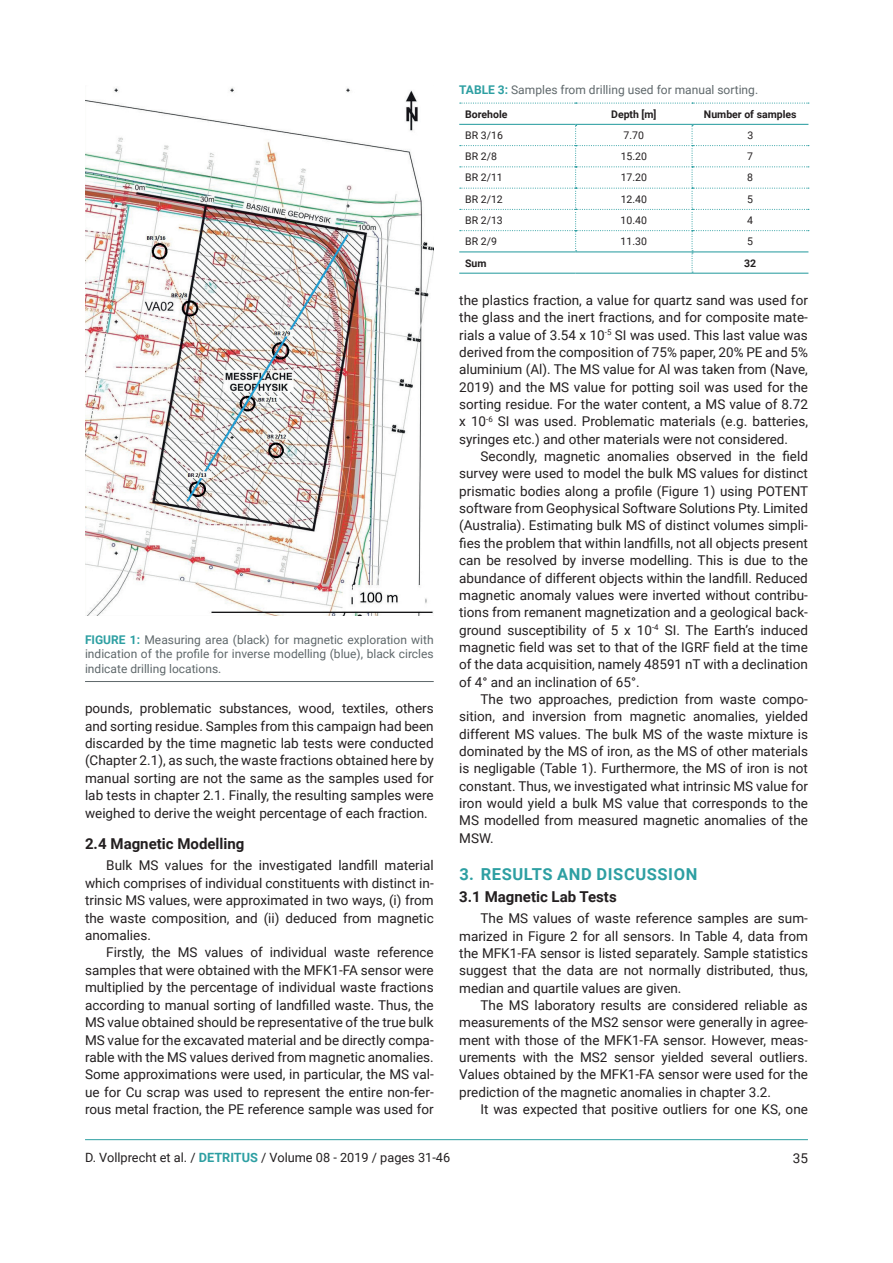
<style>
.page{position:relative;width:893px;height:1263px;background:#fff}
.page>*{position:absolute;margin:0;border:0;box-sizing:border-box;transform-origin:0 0}
.t1{font:700 16.5px "Roboto";letter-spacing:.035em;color:#2d9fa2}
.t2{font:700 15px "Roboto";color:#231f20}
.t3{font:13.5px/17.4px "Roboto";color:#231f20;text-align:justify}
.t4{font:12.75px "Roboto";color:#231f20}
.t5{font:12px/14.4px "Roboto";color:#5f686b;text-align:justify}
.t6{font:10.5px "Roboto";color:#231f20}
.t7{font:700 10.5px "Roboto";color:#231f20}
.s1{font-weight:700;color:#2d9fa2}
</style>
<div class="page">
<hr style="left:85px;top:1139px;width:723px;height:1px;background:#2d9fa2">
<img style="left:85px;top:87px;width:349px;height:528px">
<hr style="left:85px;top:681px;width:349px;height:1px;background:#5f686b">
<svg style="left:460px;top:103px;width:349px;height:1px"></svg>
<svg style="left:460px;top:125px;width:349px;height:148px"></svg>
<hr style="left:459px;top:124px;width:117px;height:1px;background:#2d9fa2">
<hr style="left:576px;top:124px;width:116px;height:1px;background:#2d9fa2">
<hr style="left:692px;top:124px;width:116px;height:1px;background:#2d9fa2">
<hr style="left:459px;top:251px;width:117px;height:1px;background:#2d9fa2">
<hr style="left:576px;top:251px;width:116px;height:1px;background:#2d9fa2">
<hr style="left:692px;top:251px;width:116px;height:1px;background:#2d9fa2">
<hr style="left:459px;top:273px;width:117px;height:1px;background:#2d9fa2">
<hr style="left:576px;top:273px;width:116px;height:1px;background:#2d9fa2">
<hr style="left:692px;top:273px;width:116px;height:1px;background:#2d9fa2">
<p class="t5" style="left:85px;top:632px;width:350px"><span class="s1">FIGURE 1:</span> Measuring area (black) for magnetic exploration with indication of the profile for inverse modelling (blue), black circles indicate drilling locations.</p>
<p class="t3" style="left:85px;top:699px;width:350px">pounds, problematic substances, wood, textiles, others and sorting residue. Samples from this campaign had been discarded by the time magnetic lab tests were conducted (Chapter 2.1), as such, the waste fractions obtained here by manual sorting are not the same as the samples used for lab tests in chapter 2.1. Finally, the resulting samples were weighed to derive the weight percentage of each fraction.</p>
<p class="t2" style="left:85px;top:833px;width:161px">2.4 Magnetic Modelling</p>
<p class="t3" style="left:85px;top:856px;width:350px;text-indent:21px">Bulk MS values for the investigated landfill material which comprises of individual constituents with distinct in&shy;trinsic MS values, were approximated in two ways, (i) from the waste composition, and (ii) deduced from magnetic anomalies.</p>
<p class="t3" style="left:85px;top:943px;width:350px;text-indent:21px">Firstly, the MS values of individual waste reference samples that were obtained with the MFK1-FA sensor were multiplied by the percentage of individual waste fractions according to manual sorting of landfilled waste. Thus, the MS value obtained should be representative of the true bulk MS value for the excavated material and be directly compa&shy;rable with the MS values derived from magnetic anomalies.<br>Some approximations were used, in particular, the MS val&shy;ue for Cu scrap was used to represent the entire non-fer&shy;rous metal fraction, the PE reference sample was used for</p>
<p class="t5" style="left:459px;top:82px;width:300px"><span class="s1">TABLE 3:</span> Samples from drilling used for manual sorting.</p>
<p class="t7" style="left:465px;top:107px;width:44px">Borehole</p>
<p class="t7" style="left:611px;top:107px;width:47px">Depth [m]</p>
<p class="t7" style="left:704px;top:107px;width:94px">Number of samples</p>
<p class="t6" style="left:465px;top:128px;width:39px">BR 3/16</p>
<p class="t6" style="left:624px;top:128px;width:22px">7.70</p>
<p class="t6" style="left:747px;top:128px;width:7px">3</p>
<p class="t6" style="left:465px;top:149px;width:33px">BR 2/8</p>
<p class="t6" style="left:621px;top:149px;width:28px">15.20</p>
<p class="t6" style="left:747px;top:149px;width:7px">7</p>
<p class="t6" style="left:465px;top:170px;width:39px">BR 2/11</p>
<p class="t6" style="left:621px;top:170px;width:28px">17.20</p>
<p class="t6" style="left:747px;top:170px;width:7px">8</p>
<p class="t6" style="left:465px;top:192px;width:39px">BR 2/12</p>
<p class="t6" style="left:621px;top:192px;width:28px">12.40</p>
<p class="t6" style="left:747px;top:192px;width:7px">5</p>
<p class="t6" style="left:465px;top:213px;width:39px">BR 2/13</p>
<p class="t6" style="left:621px;top:213px;width:28px">10.40</p>
<p class="t6" style="left:747px;top:213px;width:7px">4</p>
<p class="t6" style="left:465px;top:234px;width:33px">BR 2/9</p>
<p class="t6" style="left:621px;top:234px;width:28px">11.30</p>
<p class="t6" style="left:747px;top:234px;width:7px">5</p>
<p class="t7" style="left:465px;top:255px;width:23px">Sum</p>
<p class="t7" style="left:744px;top:255px;width:14px">32</p>
<p class="t3" style="left:459px;top:291px;width:350px">the plastics fraction, a value for quartz sand was used for the glass and the inert fractions, and for composite mate&shy;rials a value of 3.54 x 10<sup>-5</sup> SI was used. This last value was derived from the composition of 75% paper, 20% PE and 5% aluminium (Al). The MS value for Al was taken from (Nave, 2019) and the MS value for potting soil was used for the sorting residue. For the water content, a MS value of 8.72 x 10<sup>-6</sup> SI was used. Problematic materials (e.g. batteries, syringes etc.) and other materials were not considered.</p>
<p class="t3" style="left:459px;top:447px;width:350px;text-indent:21px">Secondly, magnetic anomalies observed in the field survey were used to model the bulk MS values for distinct prismatic bodies along a profile (Figure 1) using POTENT software from Geophysical Software Solutions Pty. Limited (Australia). Estimating bulk MS of distinct volumes simpli&shy;fies the problem that within landfills, not all objects present can be resolved by inverse modelling. This is due to the abundance of different objects within the landfill. Reduced magnetic anomaly values were inverted without contribu&shy;tions from remanent magnetization and a geological back&shy;ground susceptibility of 5 x 10<sup>-4</sup> SI. The Earth’s induced magnetic field was set to that of the IGRF field at the time of the data acquisition, namely 48591 nT with a declination of 4° and an inclination of 65°.</p>
<p class="t3" style="left:459px;top:690px;width:350px;text-indent:21px">The two approaches, prediction from waste compo&shy;sition, and inversion from magnetic anomalies, yielded different MS values. The bulk MS of the waste mixture is dominated by the MS of iron, as the MS of other materials is negligable (Table 1). Furthermore, the MS of iron is not constant. Thus, we investigated what intrinsic MS value for iron would yield a bulk MS value that corresponds to the MS modelled from measured magnetic anomalies of the MSW.</p>
<p class="t1" style="left:460px;top:862px;width:239px">3. RESULTS AND DISCUSSION</p>
<p class="t2" style="left:459px;top:886px;width:159px">3.1 Magnetic Lab Tests</p>
<p class="t3" style="left:459px;top:909px;width:350px;text-indent:21px">The MS values of waste reference samples are sum&shy;marized in Figure 2 for all sensors. In Table 4, data from the MFK1-FA sensor is listed separately. Sample statistics suggest that the data are not normally distributed, thus, median and quartile values are given.</p>
<p class="t3" style="left:459px;top:996px;width:350px;text-indent:21px">The MS laboratory results are considered reliable as measurements of the MS2 sensor were generally in agree&shy;ment with those of the MFK1-FA sensor. However, meas&shy;urements with the MS2 sensor yielded several outliers.<br>Values obtained by the MFK1-FA sensor were used for the prediction of the magnetic anomalies in chapter 3.2.</p>
<p class="t3" style="left:480px;top:1100px;width:329px">It was expected that positive outliers for one KS, one</p>
<p class="t4" style="left:85px;top:1148px;width:367px">D. Vollprecht et al. / <span class="s1">DETRITUS</span> / Volume 08 - 2019 / pages 31-46</p>
<p class="t3" style="left:793px;top:1148px;width:17px">35</p>
</div>
